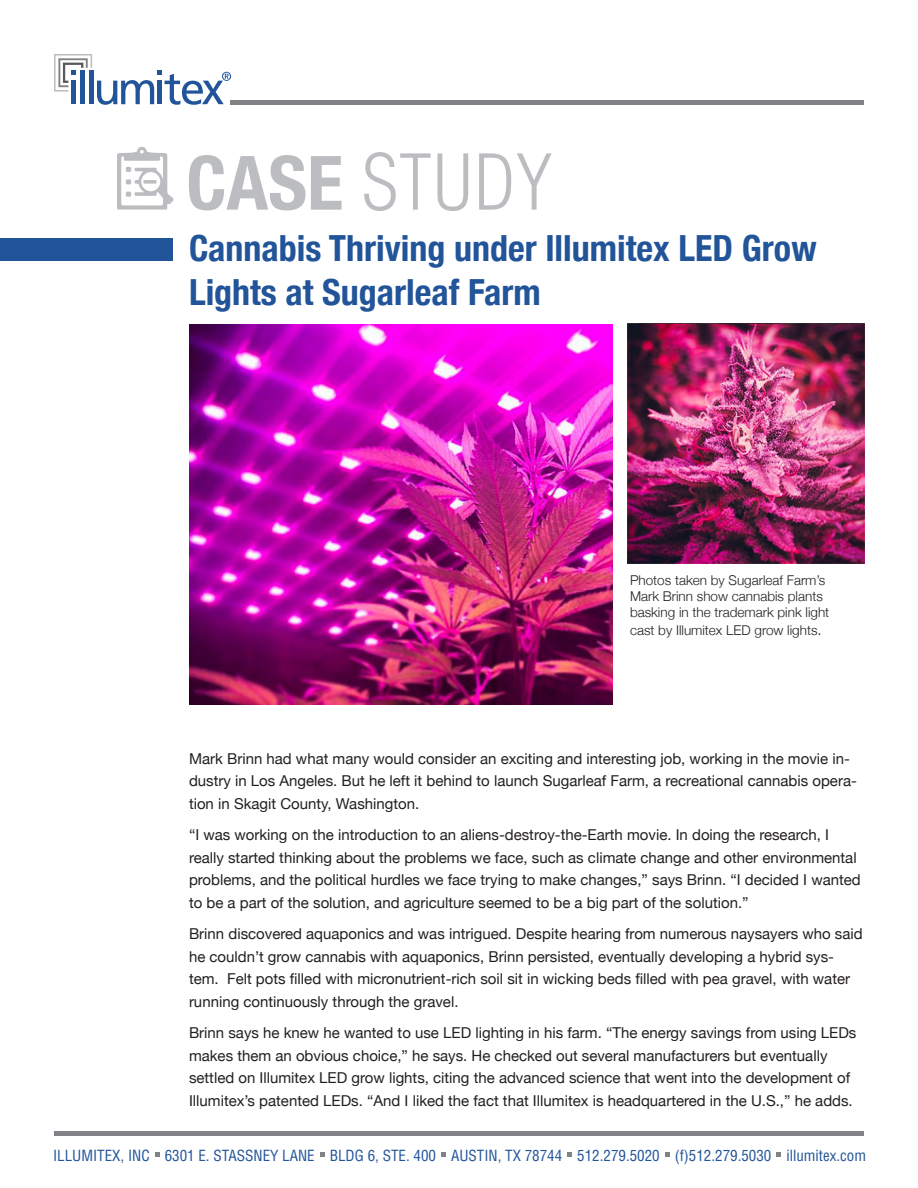
<style>
.page{position:relative;width:918px;height:1188px;background:#fff}
.page>*{position:absolute;margin:0;border:0;box-sizing:border-box;transform-origin:0 0}
.t1{font:300 condensed 75px "Helvetica";color:#bcbdc0}
.t2{font:700 condensed 36px/43.5px "Helvetica Neue";color:#215499}
.t3{font:15px/22.5px "Helvetica Neue";color:#231f20}
.t4{font:condensed 15px "Helvetica";color:#215499}
.t5{font:300 13.5px/16.2px "Helvetica Neue";color:#231f20}
.s1{font-family:"Helvetica Neue";font-weight:700}
.s2{font-size:15px}
</style>
<div class="page">
<img style="left:189px;top:324px;width:423px;height:380px">
<img style="left:628px;top:323px;width:236px;height:241px">
<hr style="left:231px;top:100px;width:633px;height:4px;background:#808285">
<svg style="left:54px;top:54px;width:177px;height:51px"></svg>
<svg style="left:117px;top:147px;width:57px;height:63px"></svg>
<div style="left:0;top:239px;width:173px;height:22px;background:#215499"></div>
<hr style="left:54px;top:1132px;width:810px;height:4px;background:#808285">
<svg style="left:155px;top:1153px;width:4px;height:4px"></svg>
<svg style="left:567px;top:1153px;width:5px;height:4px"></svg>
<svg style="left:665px;top:1153px;width:4px;height:4px"></svg>
<svg style="left:777px;top:1152px;width:4px;height:5px"></svg>
<svg style="left:441px;top:1153px;width:5px;height:4px"></svg>
<svg style="left:320px;top:1153px;width:4px;height:4px"></svg>
<p class="t1" style="left:186px;top:136px;width:368px"><span class="s1">CASE</span> STUDY</p>
<p class="t2" style="left:189px;top:224px;width:629px">Cannabis Thriving under Illumitex LED Grow<br>Lights at Sugarleaf Farm</p>
<p class="t5" style="left:630px;top:571px;width:201px">Photos taken by Sugarleaf Farm’s<br>Mark Brinn show cannabis plants basking in the trademark pink light</p>
<p class="t5" style="left:630px;top:621px;width:193px">cast by Illumitex LED grow lights<span class="s2">.</span></p>
<p class="t3" style="left:189px;top:748px;width:669px">Mark Brinn had what many would consider an exciting and interesting job, working in the movie in&shy;dustry in Los Angeles. But he left it behind to launch Sugarleaf Farm, a recreational cannabis opera&shy;tion in Skagit County, Washington.</p>
<p class="t3" style="left:189px;top:824px;width:673px">“I was working on the introduction to an aliens-destroy-the-Earth movie. In doing the research, I really started thinking about the problems we face, such as climate change and other environmental problems, and the political hurdles we face trying to make changes,” says Brinn. “I decided I wanted to be a part of the solution, and agriculture seemed to be a big part of the solution.”</p>
<p class="t3" style="left:189px;top:923px;width:675px">Brinn discovered aquaponics and was intrigued. Despite hearing from numerous naysayers who said he couldn’t grow cannabis with aquaponics, Brinn persisted, eventually developing a hybrid sys&shy;tem. Felt pots filled with micronutrient-rich soil sit in wicking beds filled with pea gravel, with water running continuously through the gravel.</p>
<p class="t3" style="left:189px;top:1022px;width:669px">Brinn says he knew he wanted to use LED lighting in his farm. “The energy savings from using LEDs makes them an obvious choice,” he says. He checked out several manufacturers but eventually settled on Illumitex LED grow lights, citing the advanced science that went into the development of Illumitex’s patented LEDs. “And I liked the fact that Illumitex is headquartered in the U.S.,” he adds.</p>
<p class="t4" style="left:53px;top:1146px;width:814px">ILLUMITEX, INC 6301 E. STASSNEY LANE BLDG 6, STE. 400 AUSTIN, TX 78744 512.279.5020 (f)512.279.5030 illumitex.com</p>
</div>
